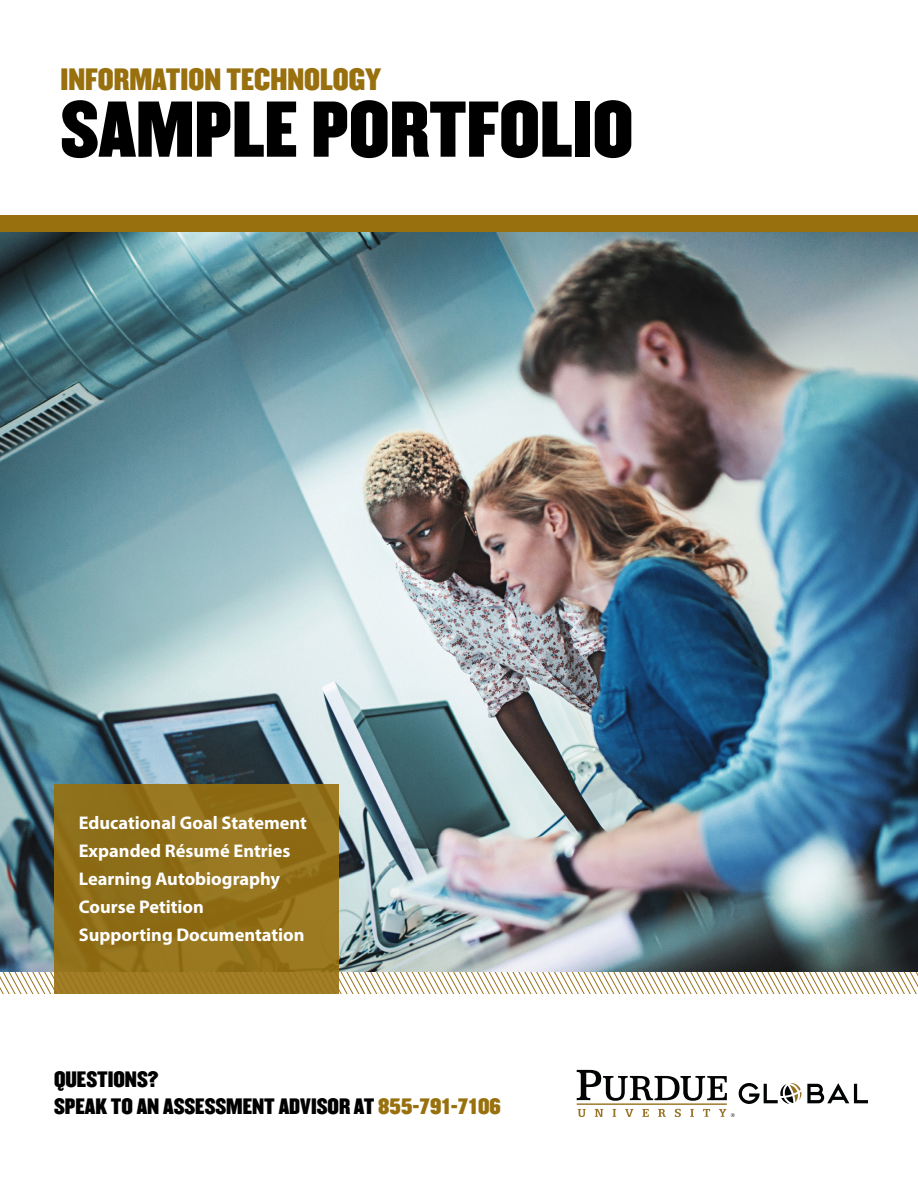
<style>
.page{position:relative;width:918px;height:1188px;background:#fff}
.page>*{position:absolute;margin:0;border:0;box-sizing:border-box;transform-origin:0 0}
.Title_big{font:69px "Champion Middleweight";color:#000}
.Title_small{font:27px "Champion Middleweight";color:#98700e}
.t1{font:19.5px/27px "Champion Middleweight";color:#000}
.Call_out_text{font:700 18.45px/28px "Myriad Pro";color:#fff}
.s1{color:#98700e}
</style>
<div class="page">
<img style="left:0;top:232px;width:918px;height:740px">
<div style="left:0;top:215px;width:918px;height:17px;background:#98700e"></div>
<div style="left:54px;top:784px;width:284px;height:210px;background:linear-gradient(to right,#8d6e18,#96741d)"></div>
<svg style="left:0;top:972px;width:918px;height:22px"></svg>
<svg style="left:577px;top:1070px;width:291px;height:47px"></svg>
<p class="Title_small" style="left:60px;top:57px;width:322px">INFORMATION TECHNOLOGY</p>
<p class="Title_big" style="left:60px;top:73px;width:574px">SAMPLE PORTFOLIO</p>
<p class="Call_out_text" style="left:79px;top:808px;width:230px">Educational Goal Statement<br>Expanded Résumé Entries<br>Learning Autobiography<br>Course Petition<br>Supporting Documentation</p>
<h1 class="t1" style="left:54px;top:1065px;width:448px">QUESTIONS?<br>SPEAK TO AN ASSESSMENT ADVISOR AT <span class="s1">855-791-7106</span></h1>
</div>
